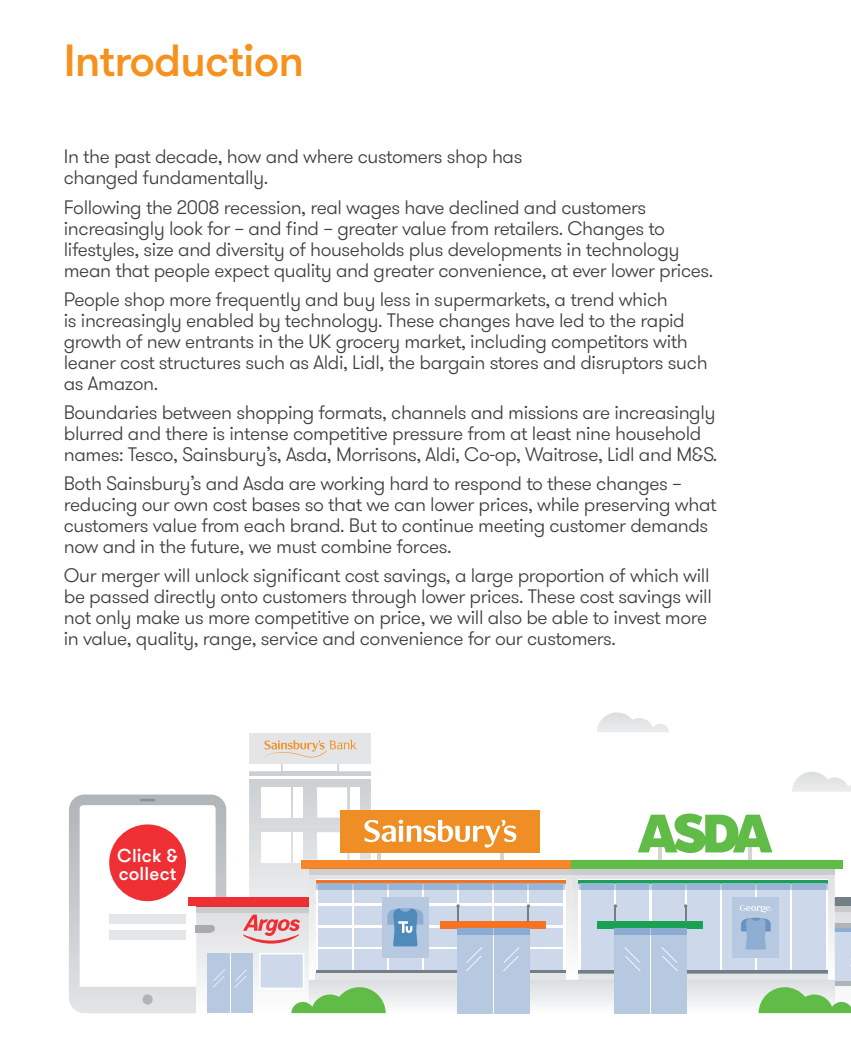
<style>
.page{position:relative;width:851px;height:1063px;background:#fff}
.page>*{position:absolute;margin:0;border:0;box-sizing:border-box;transform-origin:0 0}
.t1{font:500 45px "GT Walsheim Pro";letter-spacing:-.02em;color:#f6911e}
._04_Intro_para{font:300 19.5px/21px "GT Walsheim Pro";letter-spacing:-.02em;color:#3e3e3f}
.t2{font:500 18.75px/18px "GT Walsheim Pro";letter-spacing:.01em;color:#fff}
</style>
<div class="page">
<svg style="left:597px;top:712px;width:72px;height:20px"></svg>
<div style="left:249px;top:733px;width:122px;height:31px;background:#e4e5e6"></div>
<svg style="left:69px;top:740px;width:782px;height:274px"></svg>
<p class="t1" style="left:64px;top:32px;width:242px">Introduction</p>
<p class="_04_Intro_para" style="left:64px;top:147px;width:460px">In the past decade, how and where customers shop has changed fundamentally.</p>
<p class="_04_Intro_para" style="left:64px;top:197px;width:650px">Following the 2008 recession, real wages have declined and customers increasingly look for – and find – greater value from retailers. Changes to lifestyles, size and diversity of households plus developments in technology mean that people expect quality and greater convenience, at ever lower prices.</p>
<p class="_04_Intro_para" style="left:64px;top:289px;width:645px">People shop more frequently and buy less in supermarkets, a trend which<br>is increasingly enabled by technology. These changes have led to the rapid growth of new entrants in the UK grocery market, including competitors with leaner cost structures such as Aldi, Lidl, the bargain stores and disruptors such as Amazon.</p>
<p class="_04_Intro_para" style="left:64px;top:402px;width:654px">Boundaries between shopping formats, channels and missions are increasingly blurred and there is intense competitive pressure from at least nine household names: Tesco, Sainsbury’s, Asda, Morrisons, Aldi, Co-op, Waitrose, Lidl and M&amp;S.</p>
<p class="_04_Intro_para" style="left:64px;top:473px;width:654px">Both Sainsbury’s and Asda are working hard to respond to these changes – reducing our own cost bases so that we can lower prices, while preserving what customers value from each brand. But to continue meeting customer demands now and in the future, we must combine forces.</p>
<p class="_04_Intro_para" style="left:64px;top:565px;width:649px">Our merger will unlock significant cost savings, a large proportion of which will be passed directly onto customers through lower prices. These cost savings will not only make us more competitive on price, we will also be able to invest more in value, quality, range, service and convenience for our customers.</p>
<p class="t2" style="left:117px;top:847px;width:62px">Click &amp; collect</p>
</div>
